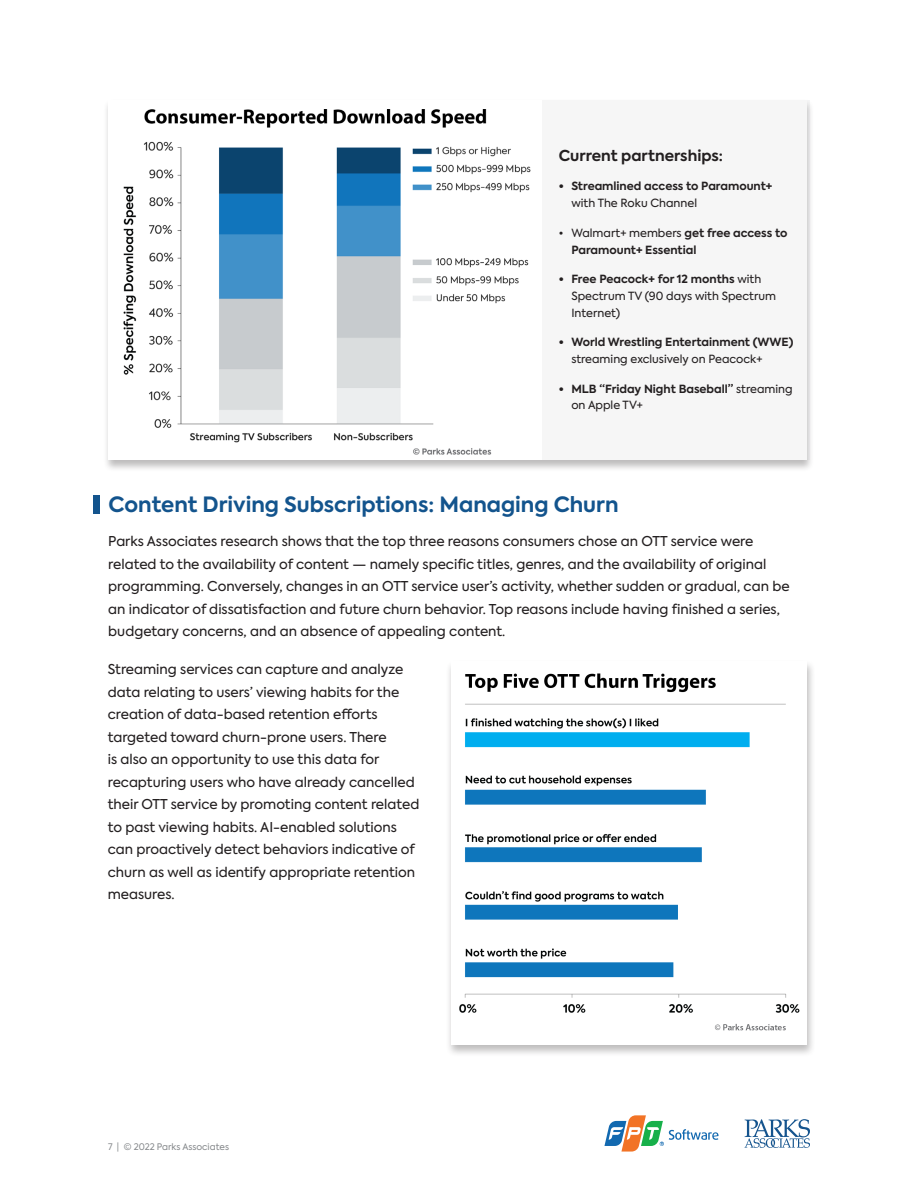
<style>
.page{position:relative;width:918px;height:1188px;background:#fff}
.page>*{position:absolute;margin:0;border:0;box-sizing:border-box;transform-origin:0 0}
.Body_Main{font:700 21px "Axiforma";color:#13548d}
.Body_Main-2{font:700 15px "Axiforma";color:#231f20}
.Body_Main-3{font:13.5px/22.5px "Axiforma";color:#231f20}
.t1{font:700 11.25px/16.8px "Axiforma";color:#231f20}
.t2{font:11.25px/16.8px "Axiforma";color:#231f20}
.t3{font:9px "Axiforma";color:#85888b}
.s1{font-weight:400}
.s2{font-weight:700}
</style>
<div class="page">
<svg style="left:604px;top:1115px;width:115px;height:37px"></svg>
<div style="left:103px;top:99px;width:712px;height:374px;background:#231f20;opacity:.3"></div>
<div style="left:108px;top:100px;width:698px;height:360px;background:#fff"></div>
<div style="left:542px;top:100px;width:268px;height:360px;background:#f6f6f6"></div>
<div style="left:446px;top:659px;width:369px;height:398px;background:#231f20;opacity:.3"></div>
<div style="left:451px;top:661px;width:356px;height:384px;background:#fff"></div>
<img style="left:459px;top:673px;width:341px;height:358px">
<svg style="left:744px;top:1119px;width:66px;height:29px"></svg>
<div style="left:94px;top:496px;width:6px;height:18px;background:#13548d"></div>
<img style="left:123px;top:109px;width:408px;height:346px">
<p class="Body_Main-2" style="left:559px;top:145px;width:166px">Current partnerships:</p>
<p class="t1" style="left:571px;top:178px;width:203px;text-indent:-13px">• Streamlined access to Paramount+ <span class="s1">with The Roku Channel</span></p>
<p class="t1" style="left:571px;top:224px;width:218px;text-indent:-13px"><span class="s1">• Walmart+ members</span> get free access to<br>Paramount+ Essential</p>
<p class="t2" style="left:571px;top:271px;width:206px;text-indent:-13px"><span class="s2">• Free Peacock+ for 12 months</span> with<br>Spectrum TV (90 days with Spectrum<br>Internet)</p>
<p class="t1" style="left:571px;top:334px;width:224px;text-indent:-13px">• World Wrestling Entertainment (WWE) <span class="s1">streaming exclusively on Peacock+</span></p>
<p class="t1" style="left:571px;top:380px;width:223px;text-indent:-13px">• MLB “Friday Night Baseball” <span class="s1">streaming on Apple TV+</span></p>
<p class="Body_Main" style="left:109px;top:490px;width:511px">Content Driving Subscriptions: Managing Churn</p>
<p class="Body_Main-3" style="left:108px;top:531px;width:683px">Parks Associates research shows that the top three reasons consumers chose an OTT service were related to the availability of content — namely specific titles, genres, and the availability of original programming. Conversely, changes in an OTT service user’s activity, whether sudden or gradual, can be an indicator of dissatisfaction and future churn behavior. Top reasons include having finished a series, budgetary concerns, and an absence of appealing content.</p>
<p class="Body_Main-3" style="left:108px;top:658px;width:313px">Streaming services can capture and analyze data relating to users’ viewing habits for the creation of data-based retention efforts targeted toward churn-prone users. There<br>is also an opportunity to use this data for recapturing users who have already cancelled their OTT service by promoting content related to past viewing habits. AI-enabled solutions can proactively detect behaviors indicative of churn as well as identify appropriate retention measures.</p>
<p class="t3" style="left:108px;top:1141px;width:123px">7 | © 2022 Parks Associates</p>
</div>
